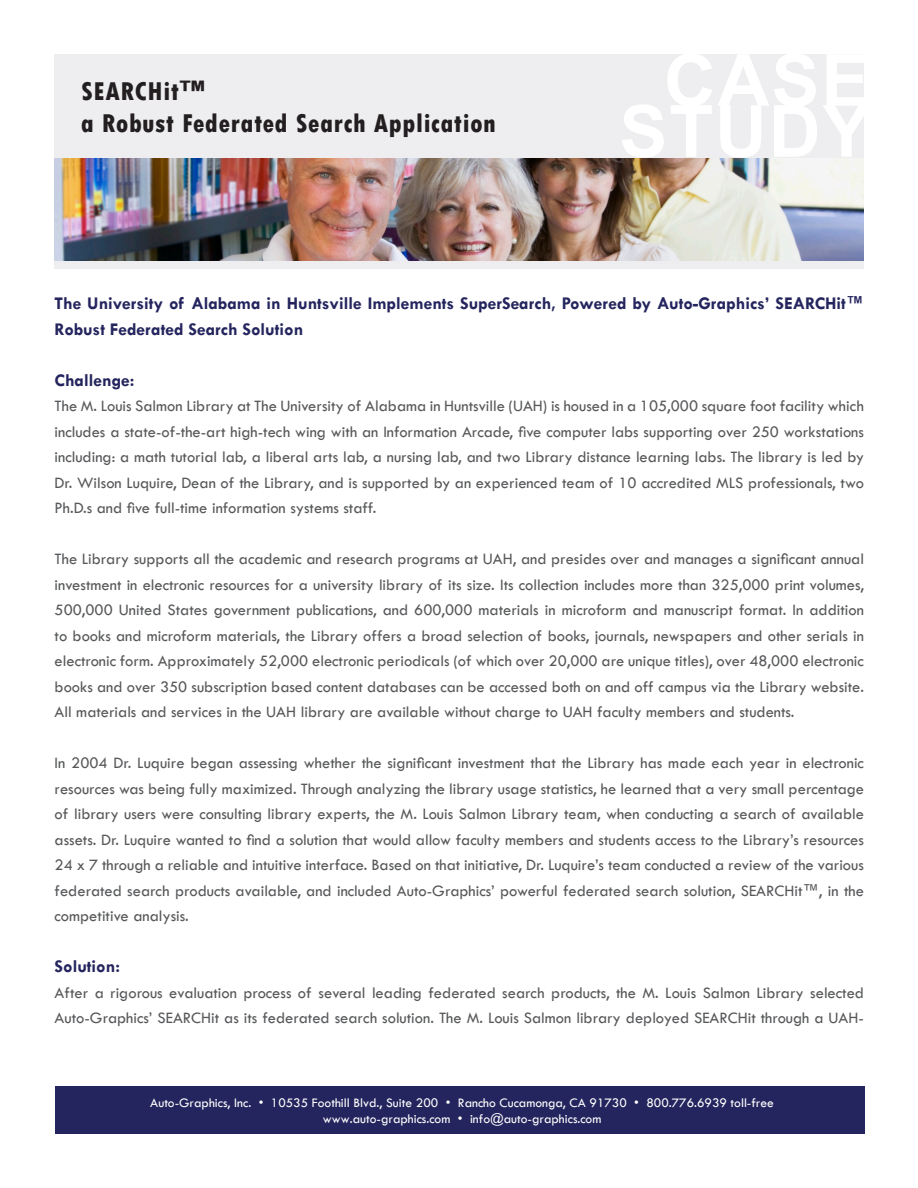
<style>
.page{position:relative;width:918px;height:1188px;background:#fff}
.page>*{position:absolute;margin:0;border:0;box-sizing:border-box;transform-origin:0 0}
.t1{font:800 condensed 27px "Tw Cen";letter-spacing:.025em;color:#231f20}
.t2{font:700 18px/25.5px "Tw Cen";color:#24255e}
.t3{font:16.5px/25.5px "Tw Cen";color:#57585a;text-align:justify}
.t4{font:13.5px/16.2px "Tw Cen";color:#fff;text-align:center}
</style>
<div class="page">
<div style="left:55px;top:1086px;width:810px;height:48px;background:#24255e"></div>
<div style="left:54px;top:54px;width:810px;height:107px;background:#eeeef0"></div>
<img style="left:54px;top:158px;width:810px;height:103px">
<div style="left:54px;top:261px;width:810px;height:8px;background:#eeeef0"></div>
<p class="t1" style="left:81px;top:75px;width:126px">SEARCHit™</p>
<p class="t1" style="left:81px;top:108px;width:416px">a Robust Federated Search Application</p>
<p class="t2" style="left:55px;top:291px;width:811px">The University of Alabama in Huntsville Implements SuperSearch, Powered by Auto-Graphics’ SEARCHit™<br>Robust Federated Search Solution</p>
<p class="t2" style="left:55px;top:367px;width:81px">Challenge:</p>
<p class="t3" style="left:55px;top:393px;width:811px">The M. Louis Salmon Library at The University of Alabama in Huntsville (UAH) is housed in a 105,000 square foot facility which includes a state-of-the-art high-tech wing with an Information Arcade, five computer labs supporting over 250 workstations including: a math tutorial lab, a liberal arts lab, a nursing lab, and two Library distance learning labs. The library is led by Dr. Wilson Luquire, Dean of the Library, and is supported by an experienced team of 10 accredited MLS professionals, two Ph.D.s and five full-time information systems staff.</p>
<p class="t3" style="left:55px;top:546px;width:811px">The Library supports all the academic and research programs at UAH, and presides over and manages a significant annual investment in electronic resources for a university library of its size. Its collection includes more than 325,000 print volumes, 500,000 United States government publications, and 600,000 materials in microform and manuscript format. In addition to books and microform materials, the Library offers a broad selection of books, journals, newspapers and other serials in electronic form. Approximately 52,000 electronic periodicals (of which over 20,000 are unique titles), over 48,000 electronic books and over 350 subscription based content databases can be accessed both on and off campus via the Library website.<br>All materials and services in the UAH library are available without charge to UAH faculty members and students.</p>
<p class="t3" style="left:55px;top:750px;width:811px">In 2004 Dr. Luquire began assessing whether the significant investment that the Library has made each year in electronic resources was being fully maximized. Through analyzing the library usage statistics, he learned that a very small percentage of library users were consulting library experts, the M. Louis Salmon Library team, when conducting a search of available assets. Dr. Luquire wanted to find a solution that would allow faculty members and students access to the Library’s resources 24 x 7 through a reliable and intuitive interface. Based on that initiative, Dr. Luquire’s team conducted a review of the various federated search products available, and included Auto-Graphics’ powerful federated search solution, SEARCHit™, in the competitive analysis.</p>
<p class="t2" style="left:55px;top:954px;width:67px">Solution:</p>
<p class="t3" style="left:55px;top:980px;width:811px">After a rigorous evaluation process of several leading federated search products, the M. Louis Salmon Library selected<br>Auto-Graphics’ SEARCHit as its federated search solution. The M. Louis Salmon library deployed SEARCHit through a UAH-</p>
<p class="t4" style="left:150px;top:1094px;width:625px">Auto-Graphics, Inc. • 10535 Foothill Blvd., Suite 200 • Rancho Cucamonga, CA 91730 • 800.776.6939 toll-free www.auto-graphics.com • info@auto-graphics.com</p>
</div>
